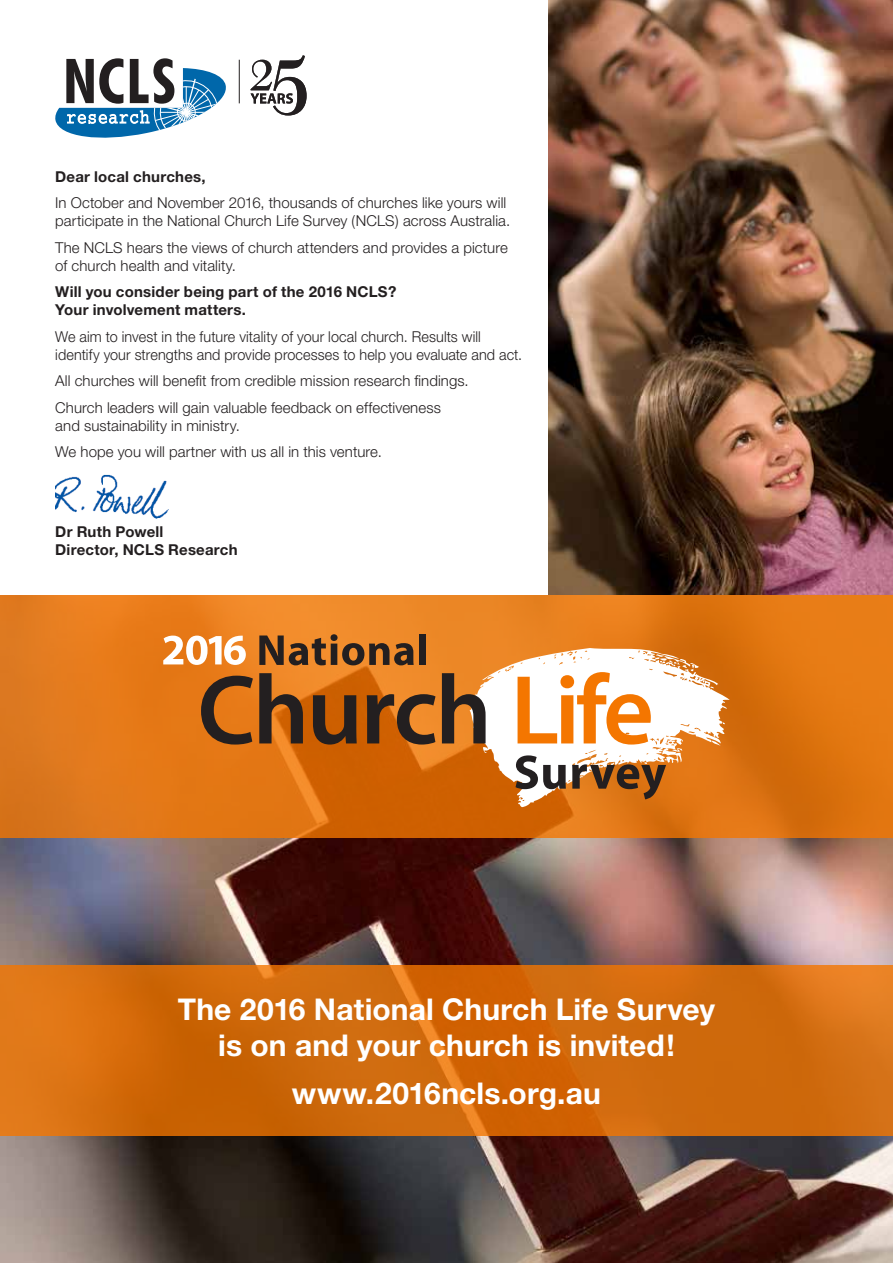
<style>
.page{position:relative;width:893px;height:1263px;background:#fff}
.page>*{position:absolute;margin:0;border:0;box-sizing:border-box;transform-origin:0 0}
.t1{font:700 30px/36px "Helvetica Neue";letter-spacing:.005em;color:#fff;text-align:center}
.t2{font:300 15px/18px "Helvetica Neue";letter-spacing:.005em;color:#231f20}
.t3{font:300 15px/18px "Helvetica Neue";letter-spacing:.005em;color:#231f20;scale:.96 1}
.t4{font:700 15px/18px "Helvetica Neue";letter-spacing:.015em;color:#231f20}
</style>
<div class="page">
<img style="left:55px;top:474px;width:114px;height:45px">
<svg style="left:251px;top:55px;width:56px;height:60px"></svg>
<hr style="left:239px;top:60px;width:1px;height:43px;background:#231f20">
<svg style="left:55px;top:58px;width:171px;height:80px"></svg>
<img style="left:549px;top:0;width:344px;height:595px">
<img style="left:0;top:838px;width:893px;height:425px">
<svg style="left:0;top:965px;width:893px;height:170px;background:#d26a0c"></svg>
<svg style="left:0;top:595px;width:893px;height:243px;background:#e07716"></svg>
<svg style="left:201px;top:676px;width:52px;height:68px;background:#99561a"></svg>
<svg style="left:259px;top:673px;width:44px;height:70px;background:#834e1f"></svg>
<svg style="left:313px;top:695px;width:44px;height:49px;background:#653713"></svg>
<svg style="left:367px;top:694px;width:68px;height:50px;background:#834c1c"></svg>
<svg style="left:259px;top:634px;width:155px;height:31px;background:#955b26"></svg>
<div style="left:419px;top:634px;width:7px;height:31px;background:#231f20"></div>
<svg style="left:442px;top:646px;width:288px;height:161px"></svg>
<svg style="left:163px;top:636px;width:83px;height:29px"></svg>
<p class="t4" style="left:55px;top:167px;width:152px">Dear local churches,</p>
<p class="t2" style="left:55px;top:194px;width:456px">In October and November 2016, thousands of churches like yours will participate in the National Church Life Survey (NCLS) across Australia.</p>
<p class="t2" style="left:55px;top:238px;width:454px">The NCLS hears the views of church attenders and provides a picture of church health and vitality.</p>
<p class="t4" style="left:55px;top:283px;width:343px">Will you consider being part of the 2016 NCLS?<br>Your involvement matters.</p>
<p class="t3" style="left:55px;top:327px;width:488px">We aim to invest in the future vitality of your local church. Results will identify your strengths and provide processes to help you evaluate and act.</p>
<p class="t2" style="left:55px;top:367px;width:415px;line-height:26.5px">All churches will benefit from credible mission research findings.<br>Church leaders will gain valuable feedback on effectiveness</p>
<p class="t2" style="left:55px;top:412px;width:328px;line-height:26.5px">and sustainability in ministry.<br>We hope you will partner with us all in this venture.</p>
<p class="t4" style="left:55px;top:522px;width:184px">Dr Ruth Powell<br>Director, NCLS Research</p>
<h1 class="t1" style="left:178px;top:990px;width:539px">The 2016 National Church Life Survey is on and your church is invited!</h1>
<h1 class="t1" style="left:292px;top:1075px;width:311px">www.2016ncls.org.au</h1>
</div>
